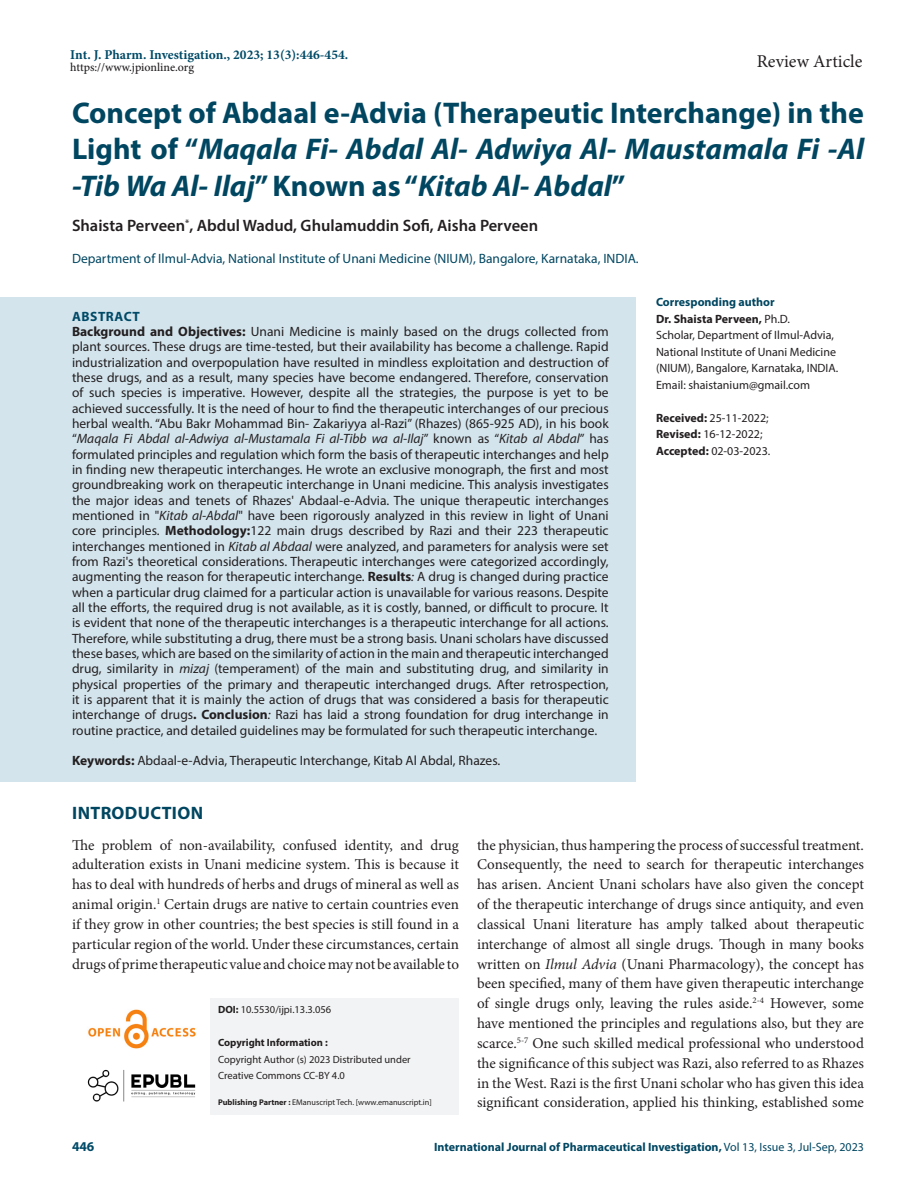
<style>
.page{position:relative;width:918px;height:1188px;background:#fff}
.page>*{position:absolute;margin:0;border:0;box-sizing:border-box;transform-origin:0 0}
.Art_Title{font:700 30px/36.3px "Myriad Pro";color:#004661;text-align:justify}
.t1{font:18px "Minion Pro";letter-spacing:.005em;color:#231f20}
.Intro_head{font:700 18px "Myriad Pro";letter-spacing:.02em;color:#004661}
.Author_Names{font:600 16.5px "Myriad Pro";color:#231f20}
.Body_text__FO{font:15px/19.8px "Minion Pro";color:#231f20;text-align:justify}
.Abstract_TXT{font:13.5px/15.3px "Myriad Pro";color:#231f20;text-align:justify}
.Author_Affiliations{font:13.5px "Myriad Pro";color:#004661}
.KY{font:13.5px "Myriad Pro";color:#231f20}
.t2{font:700 13.5px "Minion Pro";color:#004a67}
.ABS_Heading{font:700 13.5px "Myriad Pro";letter-spacing:.04em;color:#004a67}
.Correspondence_AU_Af{font:12px/16.5px "Myriad Pro";color:#231f20}
.Correspondence_AU_Af-2{font:700 12px "Myriad Pro";color:#004661}
.Journal_Dates{font:12px/16.5px "Myriad Pro";color:#231f20}
.t3{font:500 12px "Minion Pro";letter-spacing:-.005em;color:#231f20}
.t4{font:10.5px/16.5px "Myriad Pro";color:#231f20}
.t5{font:700 10.5px "Myriad Pro";color:#231f20}
.t6{font:8.25px "Myriad Pro";color:#231f20}
.s1{font-style:italic}
.s2{font-weight:700}
.s3{font-weight:400}
</style>
<div class="page">
<img style="left:88px;top:1009px;width:108px;height:40px">
<img style="left:87px;top:1069px;width:109px;height:33px">
<div style="left:211px;top:998px;width:248px;height:36px;background:#f2f3f4"></div>
<div style="left:211px;top:1031px;width:248px;height:26px;background:#f2f3f4"></div>
<div style="left:211px;top:1048px;width:248px;height:25px;background:#f2f3f4"></div>
<div style="left:211px;top:1064px;width:248px;height:26px;background:#f2f3f4"></div>
<div style="left:211px;top:1084px;width:248px;height:30px;background:#f2f3f4"></div>
<div style="left:0;top:297px;width:636px;height:41px;background:#d3e4ec"></div>
<div style="left:0;top:312px;width:636px;height:440px;background:#d3e4ec"></div>
<div style="left:0;top:741px;width:636px;height:41px;background:#d3e4ec"></div>
<p class="t2" style="left:70px;top:45px;width:280px">Int. J. Pharm. Investigation., 2023; 13(3):446-454.</p>
<p class="t3" style="left:70px;top:59px;width:125px">https://www.jpionline.org</p>
<h2 class="t1" style="left:757px;top:49px;width:107px">Review Article</h2>
<p class="Art_Title" style="left:72px;top:94px;width:794px">Concept of Abdaal e-Advia (Therapeutic Interchange) in the Light of “<span class="s1">Maqala Fi- Abdal Al- Adwiya Al- Maustamala Fi -Al -Tib Wa Al- Ilaj</span>” Known as “<span class="s1">Kitab Al- Abdal</span>”</p>
<p class="Author_Names" style="left:72px;top:215px;width:468px">Shaista Perveen<sup>*</sup>, Abdul Wadud, Ghulamuddin Sofi, Aisha Perveen</p>
<p class="Author_Affiliations" style="left:72px;top:250px;width:568px">Department of Ilmul-Advia, National Institute of Unani Medicine (NIUM), Bangalore, Karnataka, INDIA.</p>
<p class="Correspondence_AU_Af-2" style="left:656px;top:294px;width:120px">Corresponding author</p>
<p class="Correspondence_AU_Af" style="left:656px;top:310px;width:184px"><span class="s2">Dr. Shaista Perveen,</span> Ph.D.<br>Scholar, Department of Ilmul-Advia, National Institute of Unani Medicine (NIUM), Bangalore, Karnataka, INDIA.</p>
<p class="Correspondence_AU_Af" style="left:656px;top:376px;width:156px">Email: shaistanium@gmail.com</p>
<p class="ABS_Heading" style="left:72px;top:307px;width:69px">ABSTRACT</p>
<p class="Abstract_TXT" style="left:72px;top:324px;width:538px"><span class="s2">Background and Objectives:</span> Unani Medicine is mainly based on the drugs collected from plant sources. These drugs are time-tested, but their availability has become a challenge. Rapid industrialization and overpopulation have resulted in mindless exploitation and destruction of these drugs, and as a result, many species have become endangered. Therefore, conservation of such species is imperative. However, despite all the strategies, the purpose is yet to be achieved successfully. It is the need of hour to find the therapeutic interchanges of our precious herbal wealth. “Abu Bakr Mohammad Bin- Zakariyya al-Razi” (Rhazes) (865-925 AD), in his book “<span class="s1">Maqala Fi Abdal al-Adwiya al-Mustamala Fi al-Tibb wa al-Ilaj</span>” known as “<span class="s1">Kitab al Abdal</span>” has formulated principles and regulation which form the basis of therapeutic interchanges and help in finding new therapeutic interchanges. He wrote an exclusive monograph, the first and most groundbreaking work on therapeutic interchange in Unani medicine. This analysis investigates the major ideas and tenets of Rhazes' Abdaal-e-Advia. The unique therapeutic interchanges mentioned in "<span class="s1">Kitab al-Abdal</span>" have been rigorously analyzed in this review in light of Unani core principles. <span class="s2">Methodology:</span>122 main drugs described by Razi and their 223 therapeutic interchanges mentioned in <span class="s1">Kitab al Abdaal</span> were analyzed, and parameters for analysis were set from Razi's theoretical considerations. Therapeutic interchanges were categorized accordingly, augmenting the reason for therapeutic interchange. <span class="s2">Results</span><span class="s1">:</span> A drug is changed during practice when a particular drug claimed for a particular action is unavailable for various reasons. Despite all the efforts, the required drug is not available, as it is costly, banned, or difficult to procure. It is evident that none of the therapeutic interchanges is a therapeutic interchange for all actions.<br>Therefore, while substituting a drug, there must be a strong basis. Unani scholars have discussed these bases, which are based on the similarity of action in the main and therapeutic interchanged drug, similarity in <span class="s1">mizaj</span> (temperament) of the main and substituting drug, and similarity in physical properties of the primary and therapeutic interchanged drugs. After retrospection, it is apparent that it is mainly the action of drugs that was considered a basis for therapeutic interchange of drugs<span class="s2">. Conclusion</span><span class="s1">:</span> Razi has laid a strong foundation for drug interchange in routine practice, and detailed guidelines may be formulated for such therapeutic interchange.</p>
<p class="KY" style="left:72px;top:752px;width:430px"><span class="s2">Keywords:</span> Abdaal-e-Advia, Therapeutic Interchange, Kitab Al Abdal, Rhazes.</p>
<p class="Intro_head" style="left:72px;top:801px;width:132px">INTRODUCTION</p>
<p class="Body_text__FO" style="left:72px;top:835px;width:389px">The problem of non-availability, confused identity, and drug adulteration exists in Unani medicine system. This is because it has to deal with hundreds of herbs and drugs of mineral as well as animal origin.<sup>1</sup> Certain drugs are native to certain countries even if they grow in other countries; the best species is still found in a particular region of the world. Under these circumstances, certain drugs of prime therapeutic value and choice may not be available to</p>
<p class="Body_text__FO" style="left:477px;top:835px;width:389px">the physician, thus hampering the process of successful treatment.<br>Consequently, the need to search for therapeutic interchanges has arisen. Ancient Unani scholars have also given the concept of the therapeutic interchange of drugs since antiquity, and even classical Unani literature has amply talked about therapeutic interchange of almost all single drugs. Though in many books written on <span class="s1">Ilmul Advia</span> (Unani Pharmacology), the concept has been specified, many of them have given therapeutic interchange of single drugs only, leaving the rules aside.<sup>2-4</sup> However, some have mentioned the principles and regulations also, but they are scarce.<sup>5-7</sup> One such skilled medical professional who understood the significance of this subject was Razi, also referred to as Rhazes in the West. Razi is the first Unani scholar who has given this idea significant consideration, applied his thinking, established some</p>
<p class="Journal_Dates" style="left:656px;top:409px;width:116px"><span class="s2">Received:</span> 25-11-2022;<br><span class="s2">Revised:</span> 16-12-2022;<br><span class="s2">Accepted:</span> 02-03-2023.</p>
<p class="t4" style="left:218px;top:1001px;width:115px"><span class="s2">DOI:</span> 10.5530/ijpi.13.3.056</p>
<p class="t5" style="left:218px;top:1036px;width:111px">Copyright Information :</p>
<p class="t4" style="left:218px;top:1051px;width:194px">Copyright Author (s) 2023 Distributed under<br>Creative Commons CC-BY 4.0</p>
<p class="t6" style="left:218px;top:1097px;width:215px"><span class="s2">Publishing Partner :</span> EManuscript Tech. [www.emanuscript.in]</p>
<p class="ABS_Heading" style="left:72px;top:1137px;width:24px">446</p>
<p class="Correspondence_AU_Af-2" style="left:434px;top:1139px;width:431px">International Journal of Pharmaceutical Investigation, <span class="s3">Vol 13, Issue 3, Jul-Sep, 2023</span></p>
</div>
